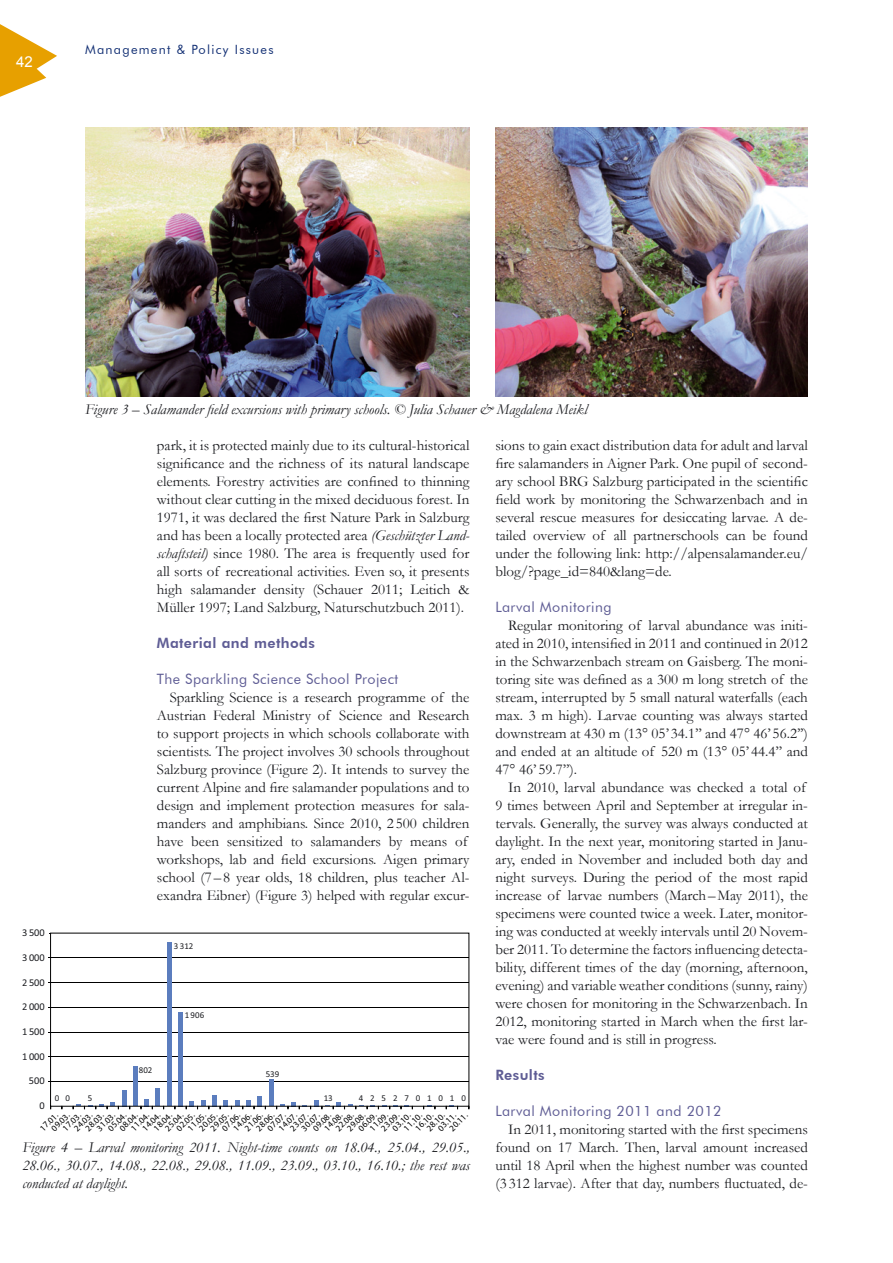
<style>
.page{position:relative;width:893px;height:1263px;background:#fff}
.page>*{position:absolute;margin:0;border:0;box-sizing:border-box;transform-origin:0 0}
.t1{font:15px/18px "Garamond";color:#1b1c20;text-align:justify}
.t2{font:italic 15px/18px "Garamond";color:#1b1c20;text-align:justify}
.t3{font:15px "Arial";color:#fff}
.t4{font:14.25px "Futura BT";letter-spacing:.03em;color:#5f5d95}
.t5{font:800 14.25px "Futura BT";letter-spacing:.03em;color:#5f5d95}
.t6{font:12.75px "Futura BT";letter-spacing:.1em;color:#143175}
.t7{font:10.35px "Calibri";color:#1b1c20}
.t8{font:8.85px "Myriad Pro";color:#000}
.t9{font:8.85px "Calibri";letter-spacing:.005em;color:#1b1c20}
.s1{font-style:italic}
</style>
<div class="page">
<svg style="left:0;top:24px;width:57px;height:73px"></svg>
<hr style="left:49px;top:958px;width:420px;height:1px;background:#000">
<hr style="left:49px;top:982px;width:420px;height:1px;background:#000">
<hr style="left:49px;top:1007px;width:420px;height:1px;background:#000">
<hr style="left:49px;top:1032px;width:420px;height:1px;background:#000">
<hr style="left:49px;top:1056px;width:420px;height:1px;background:#000">
<hr style="left:49px;top:1081px;width:420px;height:1px;background:#000">
<hr style="left:269px;top:1079px;width:4px;height:27px;background:#5b7dbe">
<div style="left:257px;top:1096px;width:5px;height:10px;background:#5b7dbe"></div>
<svg style="left:220px;top:1100px;width:35px;height:9px"></svg>
<div style="left:212px;top:1095px;width:5px;height:11px;background:#5b7dbe"></div>
<svg style="left:186px;top:1100px;width:24px;height:9px"></svg>
<div style="left:178px;top:1012px;width:5px;height:94px;background:#5b7dbe"></div>
<div style="left:167px;top:942px;width:5px;height:164px;background:#5b7dbe"></div>
<hr style="left:156px;top:1088px;width:4px;height:18px;background:#5b7dbe">
<svg style="left:141px;top:1099px;width:12px;height:10px"></svg>
<div style="left:133px;top:1066px;width:5px;height:40px;background:#5b7dbe"></div>
<hr style="left:122px;top:1090px;width:4px;height:16px;background:#5b7dbe">
<svg style="left:276px;top:1100px;width:137px;height:9px"></svg>
<svg style="left:423px;top:1106px;width:13px;height:3px"></svg>
<svg style="left:446px;top:1106px;width:12px;height:3px"></svg>
<svg style="left:73px;top:1102px;width:46px;height:7px"></svg>
<img style="left:85px;top:128px;width:385px;height:268px">
<img style="left:495px;top:128px;width:313px;height:268px">
<p class="t3" style="left:16px;top:52px;width:18px">42</p>
<p class="t6" style="left:85px;top:42px;width:190px">Management &amp; Policy Issues</p>
<p class="t2" style="left:85px;top:400px;width:504px">Figure 3 – Salamander field excursions with primary schools. © Julia Schauer &amp; Magdalena Meikl</p>
<p class="t7" style="left:22px;top:926px;width:24px">3 500</p>
<p class="t7" style="left:22px;top:951px;width:24px">3 000</p>
<p class="t7" style="left:22px;top:975px;width:24px">2 500</p>
<p class="t7" style="left:22px;top:1000px;width:24px">2 000</p>
<p class="t7" style="left:22px;top:1025px;width:24px">1 500</p>
<p class="t7" style="left:22px;top:1050px;width:24px">1 000</p>
<p class="t7" style="left:29px;top:1074px;width:17px">500</p>
<p class="t7" style="left:40px;top:1099px;width:7px">0</p>
<p class="t1" style="left:157px;top:436px;width:314px">park, it is protected mainly due to its cultural-historical significance and the richness of its natural landscape elements. Forestry activities are confined to thinning without clear cutting in the mixed deciduous forest. In 1971, it was declared the first Nature Park in Salzburg and has been a locally protected area <span class="s1">(Geschützter Land&shy;schaftsteil)</span> since 1980. The area is frequently used for all sorts of recreational activities. Even so, it presents high salamander density (Schauer 2011; Leitich &amp; Müller 1997; Land Salzburg, Naturschutzbuch 2011).</p>
<p class="t5" style="left:157px;top:634px;width:160px">Material and methods</p>
<p class="t4" style="left:157px;top:670px;width:243px">The Sparkling Science School Project</p>
<p class="t1" style="left:157px;top:688px;width:314px;text-align:left;text-indent:13px">Sparkling Science is a research programme of the Austrian Federal Ministry of Science and Research to support projects in which schools collaborate with scientists. The project involves 30 schools throughout Salzburg province (Figure 2). It intends to survey the current Alpine and fire salamander populations and to design and implement protection measures for sala&shy;manders and amphibians. Since 2010, 2 500 children have been sensitized to salamanders by means of workshops, lab and field excursions. Aigen primary school (7 – 8 year olds, 18 children, plus teacher Al&shy;exandra Eibner) (Figure 3) helped with regular excur-</p>
<p class="t9" style="left:174px;top:940px;width:21px">3 312</p>
<p class="t9" style="left:139px;top:1065px;width:15px">802</p>
<p class="t9" style="left:185px;top:1010px;width:21px">1 906</p>
<p class="t9" style="left:266px;top:1069px;width:15px">539</p>
<p class="t9" style="left:55px;top:1092px;width:17px">0 0</p>
<p class="t9" style="left:88px;top:1092px;width:6px">5</p>
<p class="t9" style="left:324px;top:1092px;width:11px">13</p>
<p class="t9" style="left:359px;top:1092px;width:52px">42527</p>
<p class="t9" style="left:427px;top:1092px;width:6px">1</p>
<p class="t9" style="left:416px;top:1092px;width:6px">0</p>
<p class="t9" style="left:439px;top:1092px;width:6px">0</p>
<p class="t9" style="left:461px;top:1092px;width:6px">0</p>
<p class="t9" style="left:450px;top:1092px;width:6px">1</p>
<p class="t8" style="left:106px;top:1126px;width:23px;rotate:-45deg">05.04.</p>
<p class="t8" style="left:117px;top:1126px;width:23px;rotate:-45deg">08.04.</p>
<p class="t8" style="left:128px;top:1126px;width:23px;rotate:-45deg">11.04.</p>
<p class="t8" style="left:140px;top:1126px;width:23px;rotate:-45deg">14.04.</p>
<p class="t8" style="left:151px;top:1126px;width:23px;rotate:-45deg">18.04.</p>
<p class="t8" style="left:163px;top:1126px;width:23px;rotate:-45deg">25.04.</p>
<p class="t8" style="left:219px;top:1126px;width:23px;rotate:-45deg">07.06.</p>
<p class="t8" style="left:231px;top:1126px;width:23px;rotate:-45deg">14.06.</p>
<p class="t8" style="left:242px;top:1126px;width:23px;rotate:-45deg">21.06.</p>
<p class="t8" style="left:253px;top:1126px;width:23px;rotate:-45deg">28.06.</p>
<p class="t8" style="left:356px;top:1126px;width:23px;rotate:-45deg">06.09.</p>
<p class="t8" style="left:367px;top:1126px;width:23px;rotate:-45deg">11.09.</p>
<p class="t8" style="left:379px;top:1126px;width:23px;rotate:-45deg">23.09.</p>
<p class="t8" style="left:390px;top:1126px;width:23px;rotate:-45deg">03.10.</p>
<p class="t8" style="left:401px;top:1126px;width:23px;rotate:-45deg">11.10.</p>
<p class="t8" style="left:413px;top:1126px;width:23px;rotate:-45deg">16.10.</p>
<p class="t8" style="left:424px;top:1126px;width:23px;rotate:-45deg">28.10.</p>
<p class="t8" style="left:310px;top:1126px;width:23px;rotate:-45deg">09.08.</p>
<p class="t8" style="left:322px;top:1126px;width:23px;rotate:-45deg">14.08.</p>
<p class="t8" style="left:333px;top:1126px;width:23px;rotate:-45deg">22.08.</p>
<p class="t8" style="left:344px;top:1126px;width:23px;rotate:-45deg">29.08.</p>
<p class="t8" style="left:265px;top:1126px;width:23px;rotate:-45deg">07.07.</p>
<p class="t8" style="left:276px;top:1126px;width:23px;rotate:-45deg">14.07.</p>
<p class="t8" style="left:288px;top:1126px;width:23px;rotate:-45deg">23.07.</p>
<p class="t8" style="left:299px;top:1126px;width:23px;rotate:-45deg">30.07.</p>
<p class="t8" style="left:49px;top:1126px;width:23px;rotate:-45deg">09.03.</p>
<p class="t8" style="left:60px;top:1126px;width:23px;rotate:-45deg">17.03.</p>
<p class="t8" style="left:72px;top:1126px;width:23px;rotate:-45deg">24.03.</p>
<p class="t8" style="left:83px;top:1126px;width:23px;rotate:-45deg">28.03.</p>
<p class="t8" style="left:94px;top:1126px;width:23px;rotate:-45deg">31.03.</p>
<p class="t8" style="left:174px;top:1126px;width:23px;rotate:-45deg">02.05.</p>
<p class="t8" style="left:185px;top:1126px;width:23px;rotate:-45deg">11.05.</p>
<p class="t8" style="left:197px;top:1126px;width:23px;rotate:-45deg">20.05.</p>
<p class="t8" style="left:208px;top:1126px;width:23px;rotate:-45deg">29.05.</p>
<p class="t8" style="left:37px;top:1126px;width:23px;rotate:-45deg">17.01.</p>
<p class="t8" style="left:435px;top:1126px;width:23px;rotate:-45deg">03.11.</p>
<p class="t8" style="left:447px;top:1126px;width:23px;rotate:-45deg">20.11.</p>
<p class="t2" style="left:22px;top:1138px;width:449px">Figure 4 – Larval monitoring 2011. Night-time counts on 18.04., 25.04., 29.05., 28.06., 30.07., 14.08., 22.08., 29.08., 11.09., 23.09., 03.10., 16.10.; the rest was conducted at daylight.</p>
<p class="t1" style="left:495px;top:436px;width:314px">sions to gain exact distribution data for adult and larval fire salamanders in Aigner Park. One pupil of second&shy;ary school BRG Salzburg participated in the scientific field work by monitoring the Schwarzenbach and in several rescue measures for desiccating larvae. A de&shy;tailed overview of all partnerschools can be found under the following link: http://alpensalamander.eu/ blog/?page_id=840&amp;lang=de.</p>
<p class="t4" style="left:495px;top:598px;width:118px">Larval Monitoring</p>
<p class="t1" style="left:495px;top:616px;width:314px;text-indent:13px">Regular monitoring of larval abundance was initi&shy;ated in 2010, intensified in 2011 and continued in 2012 in the Schwarzenbach stream on Gaisberg. The moni&shy;toring site was defined as a 300 m long stretch of the stream, interrupted by 5 small natural waterfalls (each max. 3 m high). Larvae counting was always started downstream at 430 m (13° 05’ 34.1’’ and 47° 46’ 56.2’’) and ended at an altitude of 520 m (13° 05’ 44.4’’ and 47° 46’ 59.7’’).</p>
<p class="t1" style="left:495px;top:778px;width:314px;text-align:left;text-indent:13px">In 2010, larval abundance was checked a total of 9 times between April and September at irregular in&shy;tervals. Generally, the survey was always conducted at daylight. In the next year, monitoring started in Janu&shy;ary, ended in November and included both day and night surveys. During the period of the most rapid increase of larvae numbers (March–May 2011), the specimens were counted twice a week. Later, monitor&shy;ing was conducted at weekly intervals until 20 Novem&shy;ber 2011. To determine the factors influencing detecta&shy;bility, different times of the day (morning, afternoon, evening) and variable weather conditions (sunny, rainy) were chosen for monitoring in the Schwarzenbach. In 2012, monitoring started in March when the first lar&shy;vae were found and is still in progress.</p>
<p class="t5" style="left:495px;top:1066px;width:51px">Results</p>
<p class="t4" style="left:495px;top:1102px;width:228px">Larval Monitoring 2011 and 2012</p>
<p class="t1" style="left:495px;top:1120px;width:314px;text-indent:13px">In 2011, monitoring started with the first specimens found on 17 March. Then, larval amount increased until 18 April when the highest number was counted (3 312 larvae). After that day, numbers fluctuated, de-</p>
</div>
